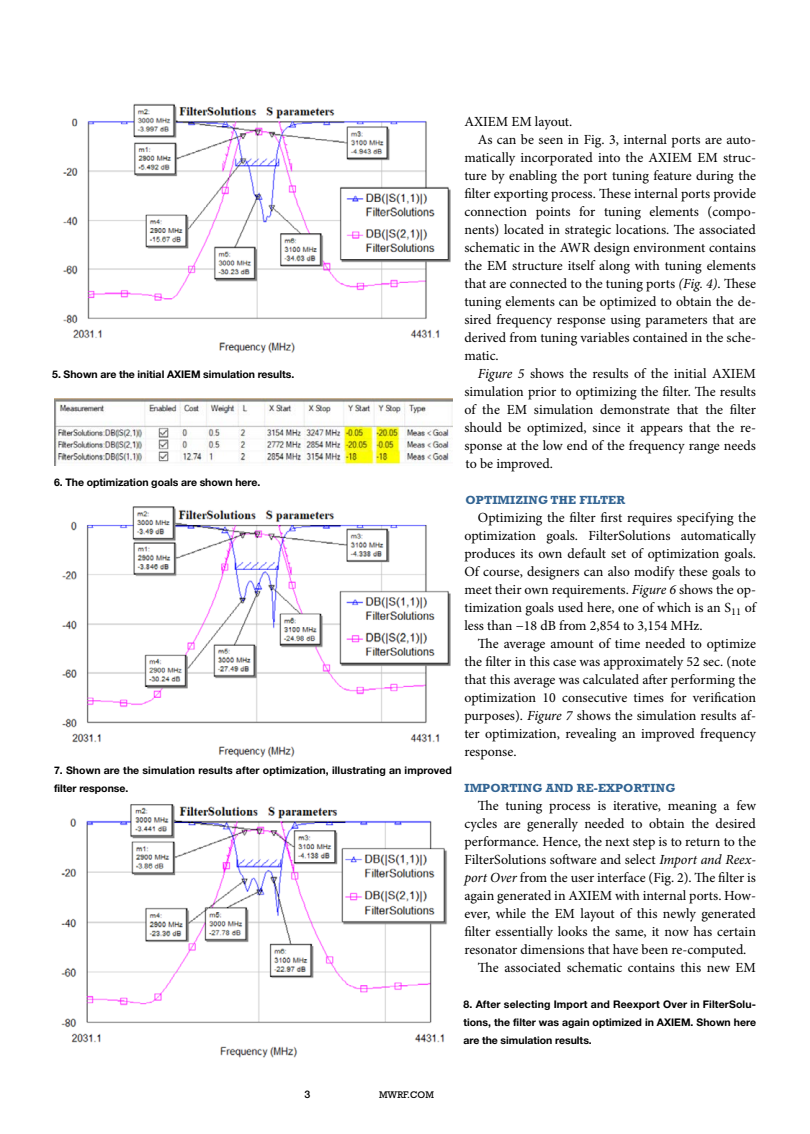
<style>
.page{position:relative;width:810px;height:1134px;background:#fff}
.page>*{position:absolute;margin:0;border:0;box-sizing:border-box;transform-origin:0 0}
.t1{font:13.95px/18px "Minion Pro";color:#000;text-align:justify}
.t2{font:700 12px "Rockwell Std";letter-spacing:.01em;color:#326493}
.t3{font:700 10.5px/18px "Helvetica Neue LT Std";color:#000;text-align:justify}
.t4{font:500 10.5px "Helvetica Neue LT Std";color:#000}
.t5{font:9.75px "Rockwell Std";color:#000}
.s1{font-style:italic}
</style>
<div class="page">
<img style="left:62px;top:103px;width:389px;height:250px">
<img style="left:54px;top:398px;width:398px;height:68px">
<img style="left:62px;top:506px;width:389px;height:252px">
<img style="left:61px;top:804px;width:386px;height:254px">
<p class="t3" style="left:52px;top:365px;width:244px">5. Shown are the initial AXIEM simulation results.</p>
<p class="t3" style="left:54px;top:473px;width:208px">6. The optimization goals are shown here.</p>
<p class="t3" style="left:54px;top:761px;width:400px">7. Shown are the simulation results after optimization, illustrating an improved filter response.</p>
<p class="t1" style="left:464px;top:113px;width:109px">AXIEM EM layout.</p>
<p class="t1" style="left:478px;top:131px;width:280px">As can be seen in Fig. 3, internal ports are auto-</p>
<p class="t1" style="left:464px;top:149px;width:293px">matically incorporated into the AXIEM EM struc-</p>
<p class="t1" style="left:464px;top:167px;width:293px">ture by enabling the port tuning feature during the</p>
<p class="t1" style="left:464px;top:185px;width:293px">filter exporting process. These internal ports provide</p>
<p class="t1" style="left:464px;top:203px;width:293px">connection points for tuning elements (compo-</p>
<p class="t1" style="left:464px;top:221px;width:293px">nents) located in strategic locations. The associated</p>
<p class="t1" style="left:464px;top:239px;width:293px">schematic in the AWR design environment contains</p>
<p class="t1" style="left:464px;top:257px;width:293px">the EM structure itself along with tuning elements</p>
<p class="t1" style="left:464px;top:275px;width:293px">that are connected to the tuning ports <span class="s1">(Fig. 4)</span>. These</p>
<p class="t1" style="left:464px;top:293px;width:293px">tuning elements can be optimized to obtain the de-</p>
<p class="t1" style="left:464px;top:311px;width:293px">sired frequency response using parameters that are</p>
<p class="t1" style="left:464px;top:329px;width:293px">derived from tuning variables contained in the sche-</p>
<p class="t1" style="left:464px;top:347px;width:36px">matic.</p>
<p class="t1" style="left:478px;top:365px;width:280px"><span class="s1">Figure 5</span> shows the results of the initial AXIEM</p>
<p class="t1" style="left:464px;top:383px;width:293px">simulation prior to optimizing the filter. The results</p>
<p class="t1" style="left:464px;top:401px;width:293px">of the EM simulation demonstrate that the filter</p>
<p class="t1" style="left:464px;top:419px;width:293px">should be optimized, since it appears that the re-</p>
<p class="t1" style="left:464px;top:437px;width:293px">sponse at the low end of the frequency range needs</p>
<p class="t1" style="left:466px;top:455px;width:89px">to be improved.</p>
<p class="t2" style="left:466px;top:493px;width:161px">OPTIMIZING THE FILTER</p>
<p class="t1" style="left:464px;top:509px;width:293px;text-indent:14px">Optimizing the filter first requires specifying the optimization goals. FilterSolutions automatically produces its own default set of optimization goals.<br>Of course, designers can also modify these goals to meet their own requirements. <span class="s1">Figure 6</span> shows the op&shy;timization goals used here, one of which is an S<sub>11</sub> of less than −18 dB from 2,854 to 3,154 MHz.</p>
<p class="t1" style="left:464px;top:635px;width:293px;text-indent:14px">The average amount of time needed to optimize the filter in this case was approximately 52 sec. (note that this average was calculated after performing the optimization 10 consecutive times for verification purposes). <span class="s1">Figure 7</span> shows the simulation results af&shy;ter optimization, revealing an improved frequency response.</p>
<p class="t2" style="left:464px;top:781px;width:213px">IMPORTING AND RE-EXPORTING</p>
<p class="t1" style="left:478px;top:797px;width:280px">The tuning process is iterative, meaning a few</p>
<p class="t1" style="left:464px;top:815px;width:293px">cycles are generally needed to obtain the desired</p>
<p class="t1" style="left:464px;top:833px;width:293px">performance. Hence, the next step is to return to the</p>
<p class="t1" style="left:464px;top:851px;width:293px">FilterSolutions software and select <span class="s1">Import and Reex-</span></p>
<p class="t1" style="left:464px;top:869px;width:293px"><span class="s1">port Over</span> from the user interface (Fig. 2). The filter is</p>
<p class="t1" style="left:464px;top:887px;width:293px">again generated in AXIEM with internal ports. How-</p>
<p class="t1" style="left:464px;top:905px;width:293px">ever, while the EM layout of this newly generated</p>
<p class="t1" style="left:464px;top:923px;width:293px">filter essentially looks the same, it now has certain</p>
<p class="t1" style="left:464px;top:941px;width:284px">resonator dimensions that have been re-computed.</p>
<p class="t1" style="left:478px;top:959px;width:280px">The associated schematic contains this new EM</p>
<p class="t3" style="left:464px;top:995px;width:294px">8. After selecting Import and Reexport Over in FilterSolu&shy;tions, the filter was again optimized in AXIEM. Shown here are the simulation results.</p>
<p class="t4" style="left:305px;top:1088px;width:7px">3</p>
<p class="t5" style="left:379px;top:1089px;width:56px">MWRF.COM</p>
</div>
